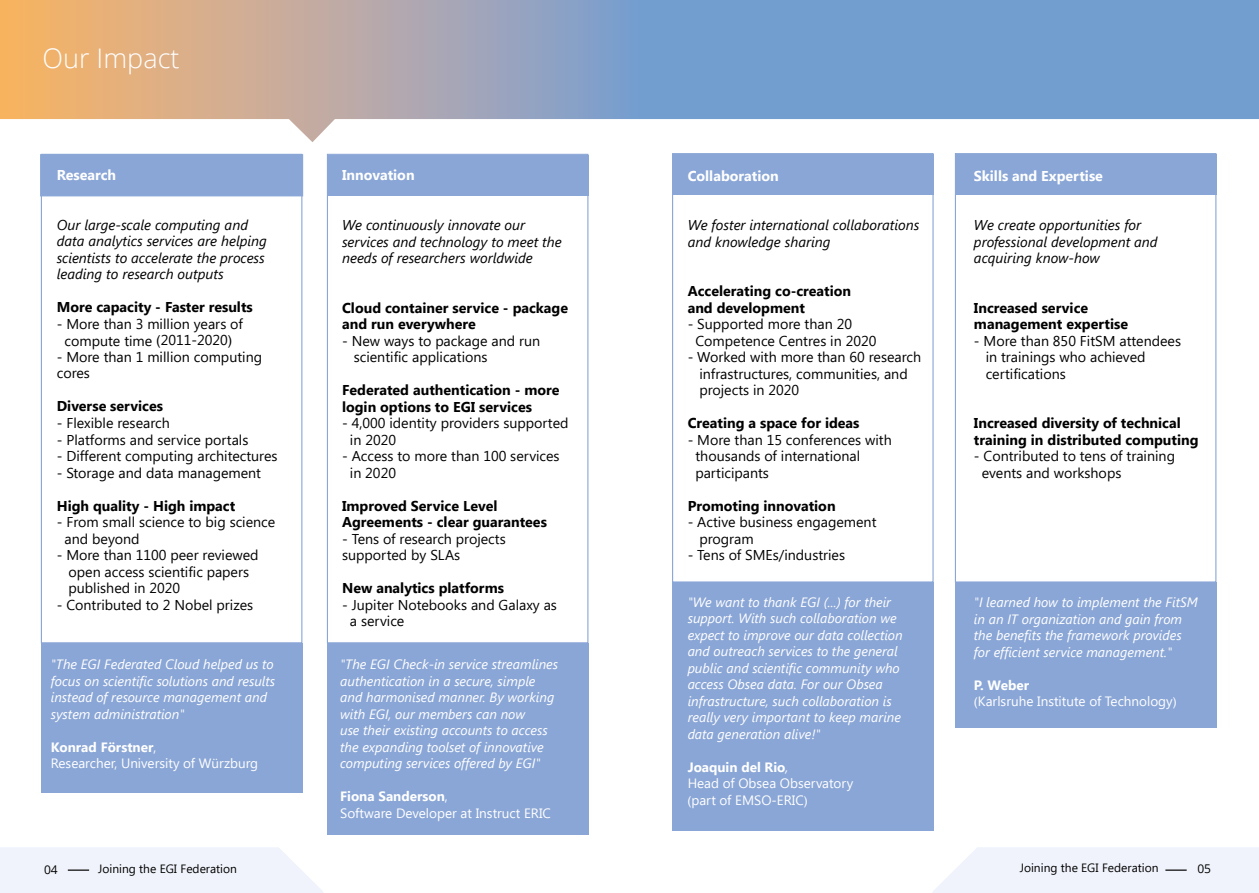
<style>
.page{position:relative;width:1259px;height:893px;background:#fff}
.page>*{position:absolute;margin:0;border:0;box-sizing:border-box;transform-origin:0 0}
.t1{font:300 27px "Open Sans";color:#fff}
.t2{font:14.25px/16.5px "Segoe UI";color:#000}
.t3{font:700 14.25px/16.5px "Segoe UI";color:#000}
.t4{font:italic 14.25px/16.5px "Segoe UI";color:#000}
.t5{font:700 14.25px "Segoe UI";color:#fff}
.t6{font:italic 13.5px/16.5px "Segoe UI";color:#fff}
.t7{font:13.5px/16.5px "Segoe UI";color:#fff}
.t8{font:12px "Segoe UI";color:#000}
.t9{font:12px "Open Sans";color:#000}
.s1{font-family:"Helvetica";font-size:13.5px}
.s2{font-weight:700}
.s3{font-style:italic}
.s4{font-family:"Helvetica";font-size:12px}
</style>
<div class="page">
<div style="left:955px;top:583px;width:261px;height:145px;background:#8aa6d6"></div>
<div style="left:672px;top:583px;width:261px;height:248px;background:#8aa6d6"></div>
<div style="left:327px;top:643px;width:261px;height:192px;background:#8aa6d6"></div>
<div style="left:41px;top:643px;width:261px;height:149px;background:#8aa6d6"></div>
<div style="left:955px;top:154px;width:261px;height:41px;background:#8aa6d6"></div>
<div style="left:672px;top:154px;width:261px;height:41px;background:#8aa6d6"></div>
<div style="left:327px;top:155px;width:262px;height:41px;background:#8aa6d6"></div>
<div style="left:40px;top:154px;width:263px;height:42px;background:#8aa6d6"></div>
<svg style="left:932px;top:847px;width:327px;height:46px"></svg>
<hr style="left:1165px;top:869px;width:21px;height:2px;background:#000">
<svg style="left:0;top:847px;width:323px;height:46px"></svg>
<hr style="left:68px;top:869px;width:21px;height:2px;background:#000">
<div style="left:327px;top:154px;width:261px;height:489px;border:1px solid #8aa6d6"></div>
<div style="left:672px;top:153px;width:261px;height:430px;border:1px solid #8aa6d6"></div>
<div style="left:955px;top:153px;width:261px;height:430px;border:1px solid #8aa6d6"></div>
<svg style="left:0;top:0;width:1259px;height:142px"></svg>
<h1 class="t1" style="left:43px;top:39px;width:138px">Our Impact</h1>
<p class="t5" style="left:57px;top:167px;width:61px">Research</p>
<p class="t4" style="left:57px;top:217px;width:212px">Our large-scale computing and data analytics services are helping scientists to accelerate the process leading to research outputs</p>
<p class="t3" style="left:57px;top:299px;width:198px">More capacity - Faster results</p>
<p class="t2" style="left:57px;top:316px;width:188px;text-align:center">- More than 3 million years of compute time <span class="s1">(</span>2011-2020<span class="s1">)</span></p>
<p class="t2" style="left:57px;top:349px;width:207px">- More than 1 million computing cores</p>
<p class="t3" style="left:57px;top:398px;width:108px">Diverse services</p>
<p class="t2" style="left:57px;top:415px;width:115px">- Flexible research</p>
<p class="t2" style="left:57px;top:431px;width:193px">- Platforms and service portals</p>
<p class="t2" style="left:57px;top:448px;width:222px">- Different computing architectures</p>
<p class="t2" style="left:57px;top:464px;width:206px">- Storage and data management</p>
<p class="t3" style="left:57px;top:497px;width:180px">High quality - High impact</p>
<p class="t2" style="left:65px;top:514px;width:212px;text-indent:-8px">- From small science to big science and beyond</p>
<p class="t2" style="left:68px;top:547px;width:192px;text-indent:-12px">- More than 1100 peer reviewed open access scientific papers published in 2020</p>
<p class="t2" style="left:57px;top:596px;width:198px">- Contributed to 2 Nobel prizes</p>
<p class="t6" style="left:51px;top:656px;width:226px">"The EGI Federated Cloud helped us to focus on scientific solutions and results instead of resource management and system administration"</p>
<p class="t7" style="left:51px;top:739px;width:209px"><span class="s2">Konrad Förstner</span>,<br>Researcher, University of Würzburg</p>
<p class="t5" style="left:342px;top:167px;width:74px">Innovation</p>
<p class="t4" style="left:342px;top:217px;width:221px">We continuously innovate our services and technology to meet the needs of researchers worldwide</p>
<p class="t3" style="left:342px;top:299px;width:227px">Cloud container service - package and run everywhere</p>
<p class="t2" style="left:354px;top:332px;width:188px;text-indent:-12px">- New ways to package and run scientific applications</p>
<p class="t3" style="left:342px;top:382px;width:219px">Federated authentication - more login options to EGI services</p>
<p class="t2" style="left:350px;top:415px;width:220px;text-indent:-8px">- 4,000 identity providers supported in 2020</p>
<p class="t2" style="left:350px;top:448px;width:211px;text-indent:-8px">- Access to more than 100 services in 2020</p>
<p class="t3" style="left:342px;top:497px;width:206px">Improved Service Level<br>Agreements - clear guarantees</p>
<p class="t2" style="left:342px;top:530px;width:165px">- Tens of research projects supported by SLAs</p>
<p class="t3" style="left:342px;top:580px;width:163px">New analytics platforms</p>
<p class="t2" style="left:350px;top:596px;width:209px;text-indent:-8px">- Jupiter Notebooks and Galaxy as a service</p>
<p class="t6" style="left:340px;top:656px;width:219px">"The EGI Check-in service streamlines authentication in a secure, simple and harmonised manner. By working with EGI, our members can now<br>use their existing accounts to access the expanding toolset of innovative computing services offered by EGI"</p>
<p class="t7" style="left:340px;top:788px;width:212px"><span class="s2">Fiona Sanderson</span>,<br>Software Developer at Instruct ERIC</p>
<p class="t5" style="left:687px;top:167px;width:93px">Collaboration</p>
<p class="t4" style="left:687px;top:217px;width:233px">We foster international collaborations and knowledge sharing</p>
<p class="t3" style="left:687px;top:283px;width:165px">Accelerating co-creation and development</p>
<p class="t2" style="left:695px;top:316px;width:182px;text-indent:-8px">- Supported more than 20<br>Competence Centres in 2020</p>
<p class="t2" style="left:699px;top:349px;width:223px;text-indent:-12px">- Worked with more than 60 research infrastructures, communities, and projects in 2020</p>
<p class="t3" style="left:687px;top:415px;width:173px">Creating a space for ideas</p>
<p class="t2" style="left:695px;top:431px;width:198px;text-indent:-8px">- More than 15 conferences with thousands of international participants</p>
<p class="t3" style="left:687px;top:497px;width:149px">Promoting innovation</p>
<p class="t2" style="left:699px;top:514px;width:179px;text-indent:-12px">- Active business engagement program</p>
<p class="t2" style="left:687px;top:547px;width:159px">- Tens of SMEs/industries</p>
<p class="t6" style="left:687px;top:594px;width:216px">"We want to thank EGI (...) for their support. With such collaboration we expect to improve our data collection and outreach services to the general public and scientific community who access Obsea data. For our Obsea infrastructure, such collaboration is really very important to keep marine data generation alive!"</p>
<p class="t7" style="left:687px;top:759px;width:167px"><span class="s2">Joaquin del Rio</span><span class="s3">,<br></span>Head of Obsea Observatory <span class="s4">(</span>part of EMSO-ERIC<span class="s4">)</span></p>
<p class="t5" style="left:974px;top:167px;width:130px">Skills and Expertise</p>
<p class="t4" style="left:974px;top:217px;width:185px">We create opportunities for professional development and acquiring know-how</p>
<p class="t3" style="left:974px;top:299px;width:156px">Increased service management expertise</p>
<p class="t2" style="left:985px;top:332px;width:197px;text-indent:-12px">- More than 850 FitSM attendees in trainings who achieved certifications</p>
<p class="t3" style="left:974px;top:415px;width:226px">Increased diversity of technical training in distributed computing</p>
<p class="t2" style="left:981px;top:448px;width:195px;text-indent:-8px">- Contributed to tens of training events and workshops</p>
<p class="t6" style="left:974px;top:594px;width:225px">"I learned how to implement the FitSM in an IT organization and gain from the benefits the framework provides for efficient service management."</p>
<p class="t7" style="left:974px;top:677px;width:204px"><span class="s2">P. Weber<br></span><span class="s4">(</span>Karlsruhe Institute of Technology<span class="s4">)</span></p>
<p class="t9" style="left:44px;top:861px;width:15px">04</p>
<p class="t8" style="left:98px;top:862px;width:140px">Joining the EGI Federation</p>
<p class="t8" style="left:1019px;top:861px;width:140px">Joining the EGI Federation</p>
<p class="t9" style="left:1197px;top:861px;width:15px">05</p>
</div>
